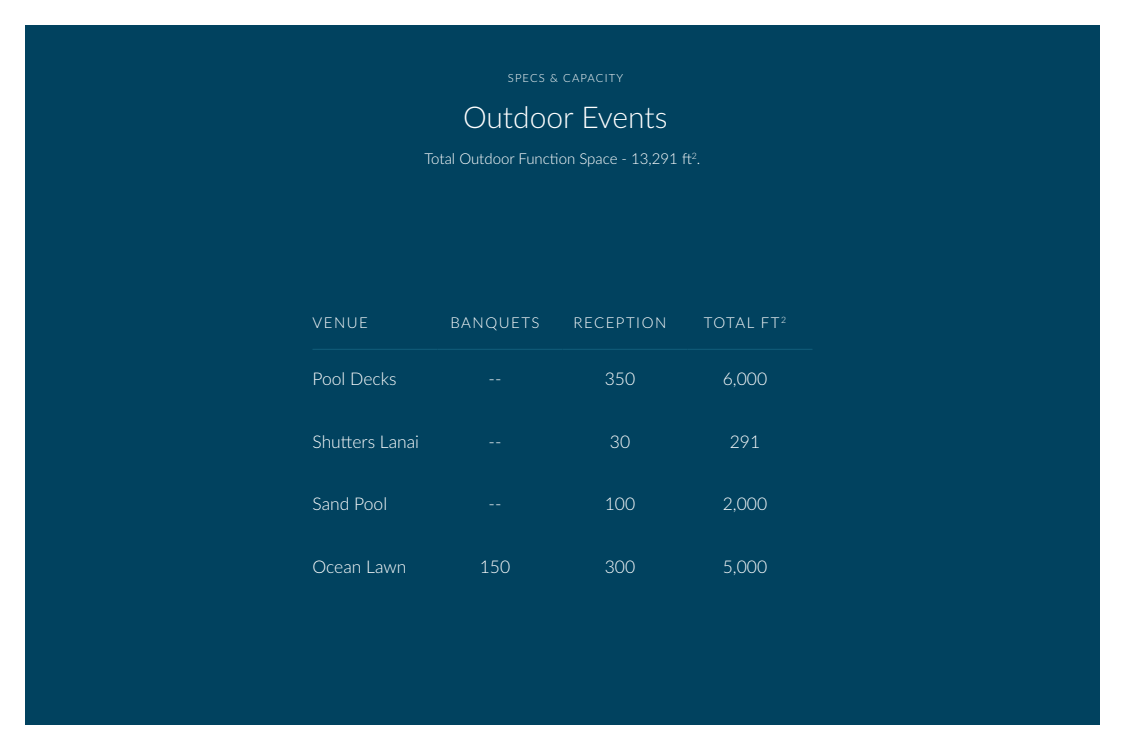
<style>
.page{position:relative;width:1125px;height:750px;background:#fff}
.page>*{position:absolute;margin:0;border:0;box-sizing:border-box;transform-origin:0 0}
.t1{font:300 30px "Lato";color:#fff}
.t2{font:300 17.5px "Lato";color:#fff}
.t3{font:300 15px "Lato";color:#fff}
.t4{font:300 15px "Lato";letter-spacing:.1em;color:#fff}
.t5{font:300 15px "Lato";letter-spacing:.045em;color:#fff}
.t6{font:300 11.25px "Lato";letter-spacing:.1em;color:#fff}
</style>
<div class="page">
<div style="left:25px;top:25px;width:1075px;height:700px;background:#01425f"></div>
<hr style="left:312px;top:349px;width:126px;height:1px;background:#0e5875">
<hr style="left:438px;top:349px;width:124px;height:1px;background:#0e5875">
<hr style="left:562px;top:349px;width:126px;height:1px;background:#0e5875">
<hr style="left:688px;top:349px;width:124px;height:1px;background:#0e5875">
<p class="t6" style="left:508px;top:70px;width:117px">SPECS &amp; CAPACITY</p>
<h1 class="t1" style="left:463px;top:96px;width:206px">Outdoor Events</h1>
<p class="t3" style="left:425px;top:148px;width:277px">Total Outdoor Function Space - 13,291 ft<sup>2</sup>.</p>
<p class="t5" style="left:312px;top:312px;width:57px">VENUE</p>
<p class="t4" style="left:450px;top:312px;width:91px">BANQUETS</p>
<p class="t4" style="left:574px;top:312px;width:94px">RECEPTION</p>
<p class="t5" style="left:704px;top:312px;width:84px">TOTAL FT<sup>2</sup></p>
<p class="t2" style="left:312px;top:367px;width:86px">Pool Decks</p>
<p class="t2" style="left:489px;top:367px;width:14px">--</p>
<p class="t2" style="left:605px;top:367px;width:32px">350</p>
<p class="t2" style="left:723px;top:367px;width:46px">6,000</p>
<p class="t2" style="left:312px;top:429px;width:108px">Shutters Lanai</p>
<p class="t2" style="left:489px;top:429px;width:14px">--</p>
<p class="t2" style="left:610px;top:429px;width:22px">30</p>
<p class="t2" style="left:730px;top:429px;width:32px">291</p>
<p class="t2" style="left:313px;top:492px;width:76px">Sand Pool</p>
<p class="t2" style="left:489px;top:492px;width:14px">--</p>
<p class="t2" style="left:605px;top:492px;width:32px">100</p>
<p class="t2" style="left:723px;top:492px;width:46px">2,000</p>
<p class="t2" style="left:313px;top:554px;width:96px">Ocean Lawn</p>
<p class="t2" style="left:480px;top:554px;width:32px">150</p>
<p class="t2" style="left:605px;top:554px;width:32px">300</p>
<p class="t2" style="left:723px;top:554px;width:46px">5,000</p>
</div>
